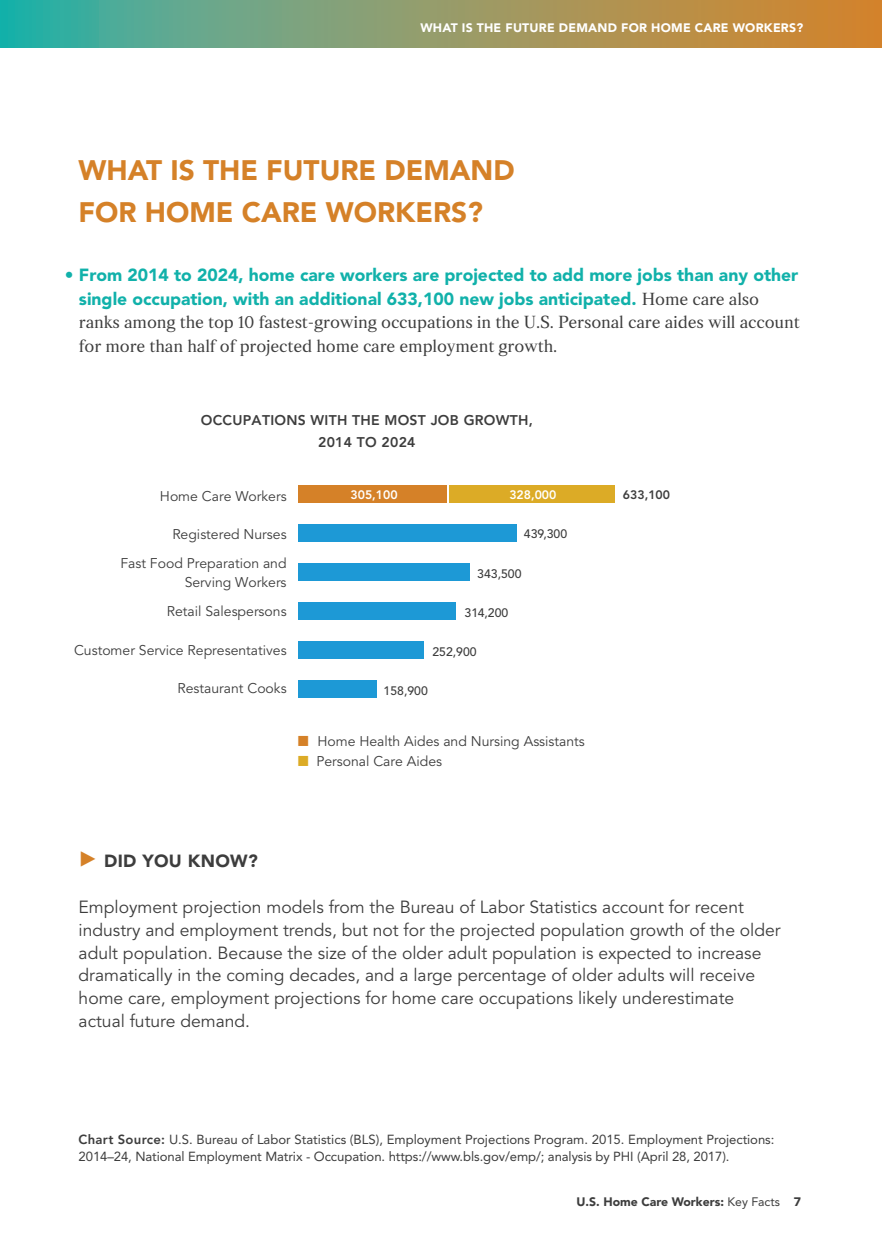
<style>
.page{position:relative;width:882px;height:1260px;background:#fff}
.page>*{position:absolute;margin:0;border:0;box-sizing:border-box;transform-origin:0 0}
.Head_1{font:900 28px/42px "Avenir";color:#d58128}
.Body{font:17.5px/22.8px "Avenir";color:#3d3d3d}
.bullet_body{font:17.5px/23.6px "Strato Pro";letter-spacing:-.01em;color:#3d3d3d}
.Head_1-2{font:900 17.5px "Avenir";letter-spacing:.02em;color:#3d3d3d}
.t1{font:14px/19.2px "Avenir";color:#3d3d3d;text-align:right}
.t2{font:800 14px/21.9px "Avenir";letter-spacing:.02em;color:#3d3d3d;text-align:center}
.Chart_source{font:13.12px/16.6px "Avenir";letter-spacing:-.005em;color:#3d3d3d}
.Head_1-3{font:900 12.25px "Avenir";letter-spacing:.02em;color:#fff}
.t3{font:500 12.25px "Avenir";color:#3d3d3d}
.t4{font:900 12.25px "Avenir";color:#3d3d3d}
.t5{font:800 12.25px "Avenir";color:#fff}
.t6{font:800 12.25px "Avenir";color:#3d3d3d}
.s1{font-family:"Avenir";font-weight:900;color:#11b1aa}
.s2{font-family:"Meta Head OT";font-size:28px;color:#d58128}
.s3{font-family:"Meta Head OT";font-size:28px;color:#dcab26}
.s4{font-family:"Meta Head OT";font-weight:300;font-size:33.25px;color:#d58128}
.s5{font-weight:800}
.s6{font-weight:400}
</style>
<div class="page">
<svg style="left:0;top:0;width:882px;height:47px;background:#8d9b6a"></svg>
<div style="left:450px;top:485px;width:165px;height:18px;background:#dcab26"></div>
<div style="left:298px;top:485px;width:148px;height:18px;background:#d58128"></div>
<div style="left:298px;top:524px;width:219px;height:18px;background:#1d99d6"></div>
<div style="left:298px;top:563px;width:172px;height:18px;background:#1d99d6"></div>
<div style="left:298px;top:602px;width:158px;height:18px;background:#1d99d6"></div>
<div style="left:298px;top:641px;width:126px;height:18px;background:#1d99d6"></div>
<div style="left:298px;top:681px;width:79px;height:17px;background:#1d99d6"></div>
<p class="Head_1-3" style="left:420px;top:20px;width:384px">WHAT IS THE FUTURE DEMAND FOR HOME CARE WORKERS?</p>
<p class="Head_1" style="left:79px;top:149px;width:438px">WHAT IS THE FUTURE DEMAND<br>FOR HOME CARE WORKERS?</p>
<p class="bullet_body" style="left:79px;top:263px;width:722px;text-indent:-14px"><span class="s1">• From 2014 to 2024, home care workers are projected to add more jobs than any other single occupation, with an additional 633,100 new jobs anticipated.</span> Home care also ranks among the top 10 fastest-growing occupations in the U.S. Personal care aides will account for more than half of projected home care employment growth.</p>
<p class="t2" style="left:201px;top:409px;width:334px">OCCUPATIONS WITH THE MOST JOB GROWTH,<br>2014 TO 2024</p>
<p class="t1" style="left:160px;top:487px;width:128px">Home Care Workers</p>
<p class="t1" style="left:172px;top:525px;width:116px">Registered Nurses</p>
<p class="t1" style="left:120px;top:554px;width:168px">Fast Food Preparation and<br>Serving Workers</p>
<p class="t1" style="left:167px;top:602px;width:121px">Retail Salespersons</p>
<p class="t1" style="left:74px;top:641px;width:214px">Customer Service Representatives</p>
<p class="t1" style="left:178px;top:679px;width:111px">Restaurant Cooks</p>
<p class="t5" style="left:351px;top:487px;width:49px">305,100</p>
<p class="t5" style="left:509px;top:487px;width:49px">328,000</p>
<p class="t3" style="left:524px;top:527px;width:45px">439,300</p>
<p class="t3" style="left:477px;top:566px;width:46px">343,500</p>
<p class="t3" style="left:465px;top:606px;width:45px">314,200</p>
<p class="t3" style="left:432px;top:645px;width:46px">252,900</p>
<p class="t3" style="left:384px;top:684px;width:46px">158,900</p>
<p class="t1" style="left:297px;top:732px;width:290px"><span class="s2">▪</span> Home Health Aides and Nursing Assistants</p>
<p class="t1" style="left:297px;top:752px;width:147px"><span class="s3">▪</span> Personal Care Aides</p>
<p class="t6" style="left:623px;top:487px;width:49px">633,100</p>
<p class="Head_1-2" style="left:79px;top:850px;width:181px"><span class="s4">▸</span> DID YOU KNOW?</p>
<p class="Body" style="left:79px;top:896px;width:704px">Employment projection models from the Bureau of Labor Statistics account for recent industry and employment trends, but not for the projected population growth of the older adult population. Because the size of the older adult population is expected to increase dramatically in the coming decades, and a large percentage of older adults will receive home care, employment projections for home care occupations likely underestimate actual future demand.</p>
<p class="Chart_source" style="left:79px;top:1131px;width:697px"><span class="s5">Chart Source:</span> U.S. Bureau of Labor Statistics (BLS), Employment Projections Program. 2015. Employment Projections:<br>2014–24, National Employment Matrix - Occupation. https://www.bls.gov/emp/; analysis by PHI (April 28, 2017).</p>
<p class="t4" style="left:576px;top:1195px;width:226px">U.S. Home Care Workers: <span class="s6">Key Facts</span> 7</p>
</div>
